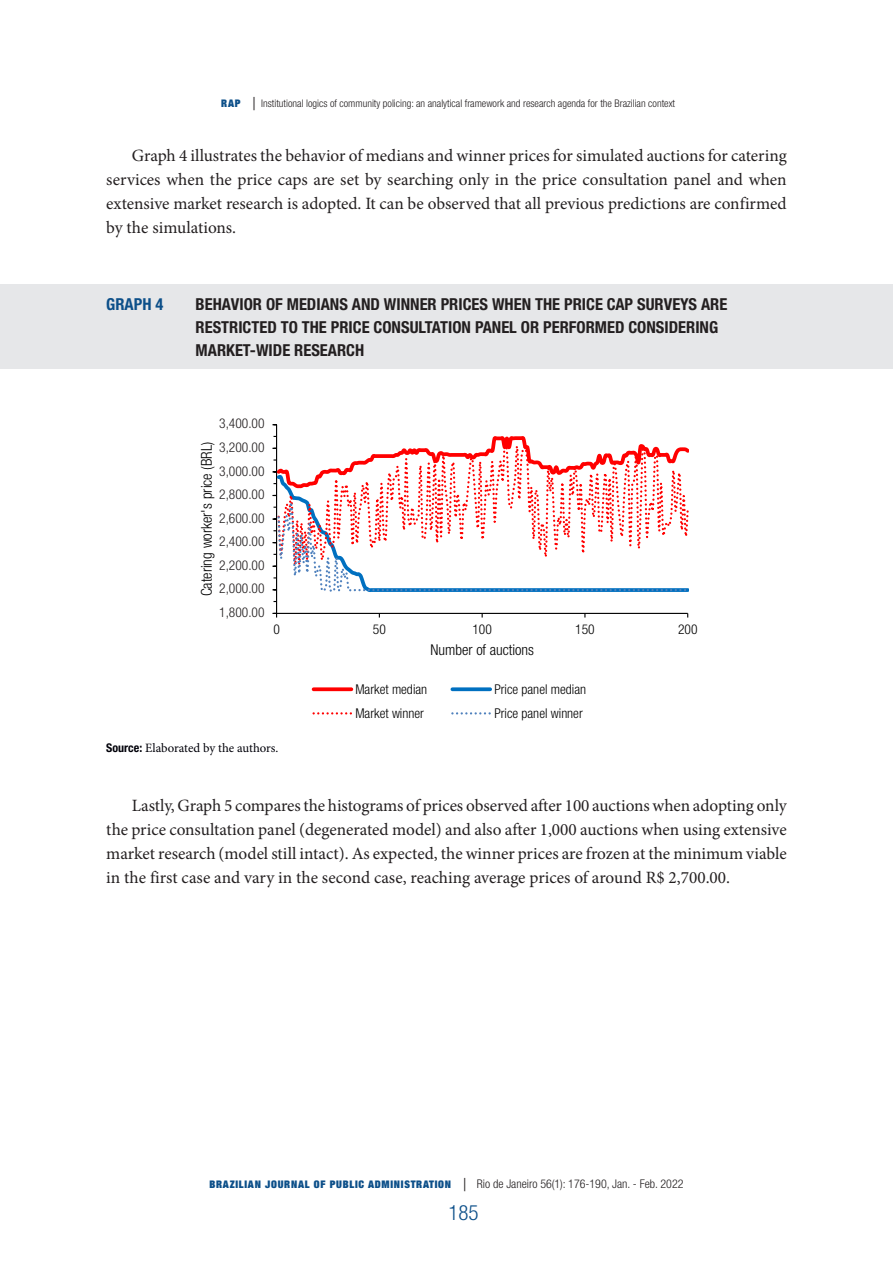
<style>
.page{position:relative;width:893px;height:1263px;background:#fff}
.page>*{position:absolute;margin:0;border:0;box-sizing:border-box;transform-origin:0 0}
.t1{font:300 condensed 21px "Helvetica Neue LT Std";color:#0c4f89}
.texto_3{font:17.25px/23.9px "Minion Pro";color:#231f20;text-align:justify}
.tit_tab{font:700 condensed 16.5px/23.1px "Helvetica Neue LT Std";color:#231f20}
.tit_tab-2{font:700 condensed 16.5px "Helvetica Neue LT Std";color:#0c4f89}
.t2{font:300 condensed 15px "Helvetica Neue LT Std";color:#000}
.t3{font:300 condensed 13.5px "Helvetica Neue LT Std";color:#000}
.TEXTO_TAB{font:300 condensed 13.5px "Helvetica Neue LT Std";color:#231f20}
.fonte{font:12.75px "Minion Pro";letter-spacing:-.005em;color:#000009}
.t4{font:300 condensed 12px "Helvetica Neue LT Std";color:#231f20}
.t5{font:300 condensed 10.5px "Helvetica Neue LT Std";color:#231f20}
.s1{font-family:"Helvetica Neue";font-weight:900;font-stretch:expanded;color:#0c4f89}
.s2{font-size:18px}
.s3{font-family:"Helvetica Neue LT Std";font-weight:700;font-stretch:condensed;font-size:12px}
.s4{font-family:"Helvetica Neue";font-weight:900;font-stretch:expanded;font-size:10.5px;color:#0c4f89}
</style>
<div class="page">
<div style="left:0;top:284px;width:893px;height:85px;background:#e6e7e9"></div>
<hr style="left:276px;top:425px;width:1px;height:188px;background:#000">
<hr style="left:277px;top:613px;width:411px;height:1px;background:#000">
<svg style="left:276px;top:436px;width:413px;height:66px"></svg>
<svg style="left:272px;top:502px;width:417px;height:92px"></svg>
<svg style="left:314px;top:687px;width:37px;height:4px"></svg>
<svg style="left:452px;top:687px;width:38px;height:4px"></svg>
<svg style="left:314px;top:712px;width:37px;height:2px"></svg>
<svg style="left:452px;top:712px;width:38px;height:2px"></svg>
<p class="t5" style="left:221px;top:98px;width:455px"><span class="s1">RAP</span> <span class="s2">|</span> Institutional logics of community policing: an analytical framework and research agenda for the Brazilian context</p>
<p class="texto_3" style="left:106px;top:144px;width:682px;text-indent:26px">Graph 4 illustrates the behavior of medians and winner prices for simulated auctions for catering services when the price caps are set by searching only in the price consultation panel and when extensive market research is adopted. It can be observed that all previous predictions are confirmed by the simulations.</p>
<p class="tit_tab-2" style="left:106px;top:294px;width:59px">GRAPH 4</p>
<p class="tit_tab" style="left:196px;top:292px;width:533px">BEHAVIOR OF MEDIANS AND WINNER PRICES WHEN THE PRICE CAP SURVEYS ARE<br>RESTRICTED TO THE PRICE CONSULTATION PANEL OR PERFORMED CONSIDERING<br>MARKET-WIDE RESEARCH</p>
<p class="TEXTO_TAB" style="left:219px;top:416px;width:47px">3,400.00</p>
<p class="TEXTO_TAB" style="left:219px;top:439px;width:47px">3,200.00</p>
<p class="TEXTO_TAB" style="left:219px;top:463px;width:47px">3,000.00</p>
<p class="TEXTO_TAB" style="left:219px;top:487px;width:47px">2,800.00</p>
<p class="TEXTO_TAB" style="left:219px;top:510px;width:47px">2,600.00</p>
<p class="TEXTO_TAB" style="left:219px;top:534px;width:47px">2,400.00</p>
<p class="TEXTO_TAB" style="left:219px;top:557px;width:47px">2,200.00</p>
<p class="TEXTO_TAB" style="left:219px;top:581px;width:47px">2,000.00</p>
<p class="TEXTO_TAB" style="left:219px;top:604px;width:47px">1,800.00</p>
<p class="t3" style="left:226px;top:417px;width:5px">.</p>
<p class="t3" style="left:249px;top:417px;width:5px">,</p>
<p class="t2" style="left:198px;top:596px;width:156px;rotate:-90deg">Catering worker's price (BRL)</p>
<p class="t3" style="left:226px;top:440px;width:5px">.</p>
<p class="t3" style="left:249px;top:440px;width:5px">,</p>
<p class="t3" style="left:226px;top:464px;width:5px">.</p>
<p class="t3" style="left:249px;top:464px;width:5px">,</p>
<p class="t3" style="left:226px;top:487px;width:5px">.</p>
<p class="t3" style="left:249px;top:487px;width:5px">,</p>
<p class="t3" style="left:226px;top:511px;width:5px">.</p>
<p class="t3" style="left:249px;top:511px;width:5px">,</p>
<p class="t3" style="left:226px;top:535px;width:5px">.</p>
<p class="t3" style="left:249px;top:535px;width:5px">,</p>
<p class="t3" style="left:226px;top:558px;width:5px">.</p>
<p class="t3" style="left:249px;top:558px;width:5px">,</p>
<p class="t3" style="left:226px;top:582px;width:5px">.</p>
<p class="t3" style="left:249px;top:582px;width:5px">,</p>
<p class="t3" style="left:226px;top:605px;width:5px">.</p>
<p class="t3" style="left:249px;top:605px;width:5px">,</p>
<p class="t3" style="left:273px;top:622px;width:8px">0</p>
<p class="t3" style="left:373px;top:622px;width:14px">50</p>
<p class="t3" style="left:472px;top:622px;width:21px">100</p>
<p class="t3" style="left:575px;top:622px;width:21px">150</p>
<p class="t3" style="left:678px;top:622px;width:21px">200</p>
<p class="t2" style="left:430px;top:641px;width:105px">Number of auctions</p>
<p class="t3" style="left:355px;top:681px;width:73px">Market median</p>
<p class="t3" style="left:494px;top:681px;width:93px">Price panel median</p>
<p class="t3" style="left:355px;top:705px;width:70px">Market winner</p>
<p class="t3" style="left:494px;top:705px;width:90px">Price panel winner</p>
<p class="fonte" style="left:106px;top:739px;width:174px"><span class="s3">Source:</span> Elaborated by the authors.</p>
<p class="texto_3" style="left:106px;top:794px;width:682px;text-indent:26px">Lastly, Graph 5 compares the histograms of prices observed after 100 auctions when adopting only the price consultation panel (degenerated model) and also after 1,000 auctions when using extensive market research (model still intact). As expected, the winner prices are frozen at the minimum viable in the first case and vary in the second case, reaching average prices of around R$ 2,700.00.</p>
<p class="t4" style="left:209px;top:1176px;width:476px"><span class="s4">BRAZILIAN JOURNAL OF PUBLIC ADMINISTRATION</span> <span class="s2">|</span> Rio de Janeiro 56(1): 176-190, Jan. - Feb. 2022</p>
<p class="t1" style="left:448px;top:1200px;width:32px">185</p>
</div>
